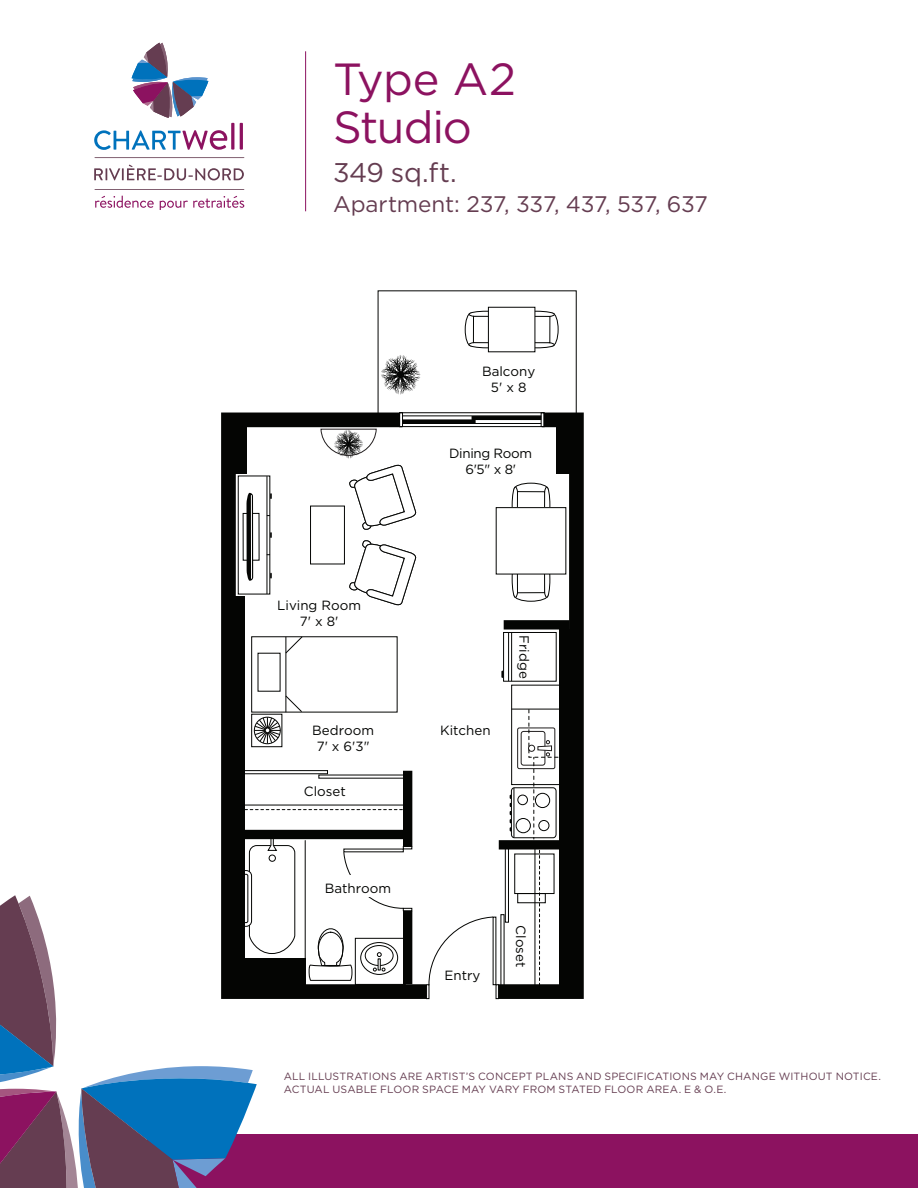
<style>
.page{position:relative;width:918px;height:1188px;background:#fff}
.page>*{position:absolute;margin:0;border:0;box-sizing:border-box;transform-origin:0 0}
.t1{font:45px/48px "Gotham HTF";letter-spacing:-.025em;color:#8c1260}
.t2{font:27px "Gotham HTF";letter-spacing:-.01em;color:#653d51}
.t3{font:22.5px "Gotham HTF";letter-spacing:-.01em;color:#653d51}
.t4{font:13.35px/16px "Gotham HTF";color:#040503;text-align:center}
.t5{font:13.35px/16px "Gotham HTF";letter-spacing:-.025em;color:#040503;text-align:center}
.t6{font:10.5px/13.5px "Gotham HTF";letter-spacing:.015em;color:#653d51}
</style>
<div class="page">
<svg style="left:221px;top:405px;width:220px;height:595px"></svg>
<svg style="left:484px;top:412px;width:100px;height:588px"></svg>
<div style="left:403px;top:911px;width:9px;height:73px;background:#040503"></div>
<div style="left:403px;top:771px;width:9px;height:76px;background:#040503"></div>
<div style="left:499px;top:840px;width:68px;height:10px;background:#040503"></div>
<div style="left:504px;top:620px;width:66px;height:10px;background:#040503"></div>
<div style="left:240px;top:830px;width:170px;height:9px;background:#040503"></div>
<div style="left:559px;top:630px;width:17px;height:362px;background:#040503"></div>
<div style="left:228px;top:596px;width:16px;height:396px;background:#040503"></div>
<div style="left:465px;top:313px;width:12px;height:33px;border:1px solid #040503;border-radius:50%"></div>
<div style="left:469px;top:341px;width:36px;height:7px;border:1px solid #040503;border-radius:50%"></div>
<svg style="left:469px;top:311px;width:35px;height:7px"></svg>
<div style="left:469px;top:311px;width:36px;height:7px;border:1px solid #040503;border-radius:50%"></div>
<svg style="left:473px;top:316px;width:15px;height:28px"></svg>
<div style="left:546px;top:313px;width:13px;height:33px;border:1px solid #040503;border-radius:50%"></div>
<svg style="left:519px;top:311px;width:35px;height:7px"></svg>
<div style="left:519px;top:311px;width:36px;height:7px;border:1px solid #040503;border-radius:50%"></div>
<svg style="left:519px;top:342px;width:35px;height:6px"></svg>
<div style="left:519px;top:341px;width:36px;height:7px;border:1px solid #040503;border-radius:50%"></div>
<svg style="left:535px;top:316px;width:16px;height:27px"></svg>
<div style="left:488px;top:307px;width:47px;height:45px;background:#fff"></div>
<svg style="left:381px;top:355px;width:40px;height:40px"></svg>
<hr style="left:305px;top:841px;width:1px;height:121px;background:#040503">
<svg style="left:539px;top:849px;width:1px;height:141px"></svg>
<hr style="left:535px;top:845px;width:1px;height:145px;background:#040503">
<div style="left:514px;top:854px;width:40px;height:40px;border:1px solid #040503"></div>
<div style="left:517px;top:893px;width:29px;height:10px;border:1px solid #040503"></div>
<svg style="left:308px;top:925px;width:45px;height:56px"></svg>
<svg style="left:360px;top:942px;width:38px;height:33px"></svg>
<div style="left:355px;top:938px;width:51px;height:47px;border:1px solid #040503"></div>
<div style="left:517px;top:728px;width:38px;height:41px;border:1px solid #211e1e;border-radius:2px"></div>
<div style="left:521px;top:731px;width:24px;height:35px;border:1px solid #211e1e;border-radius:3px"></div>
<div style="left:511px;top:685px;width:52px;height:100px;border:1px solid #040503"></div>
<div style="left:503px;top:632px;width:54px;height:50px;border:1px solid #040503"></div>
<hr style="left:508px;top:633px;width:1px;height:48px;background:#040503">
<hr style="left:511px;top:633px;width:1px;height:48px;background:#040503">
<div style="left:511px;top:787px;width:45px;height:51px;border:1px solid #040503;border-radius:3px"></div>
<div style="left:517px;top:795px;width:11px;height:10px;border:1px solid #040503;border-radius:50%"></div>
<hr style="left:514px;top:788px;width:1px;height:50px;background:#040503">
<div style="left:516px;top:818px;width:15px;height:15px;border:1px solid #040503;border-radius:50%"></div>
<hr style="left:512px;top:709px;width:53px;height:1px;background:#040503">
<svg style="left:528px;top:709px;width:35px;height:130px"></svg>
<div style="left:311px;top:506px;width:33px;height:58px;background:#fff"></div>
<div style="left:310px;top:506px;width:35px;height:58px;border:1px solid #040503"></div>
<div style="left:514px;top:483px;width:34px;height:12px;background:#fff;border-radius:50%"></div>
<div style="left:514px;top:483px;width:34px;height:13px;border:1px solid #040503;border-radius:50%"></div>
<svg style="left:543px;top:487px;width:7px;height:37px"></svg>
<div style="left:543px;top:487px;width:7px;height:37px;border:1px solid #040503;border-radius:50%"></div>
<svg style="left:512px;top:487px;width:7px;height:36px"></svg>
<div style="left:512px;top:487px;width:7px;height:37px;border:1px solid #040503;border-radius:50%"></div>
<svg style="left:517px;top:491px;width:28px;height:16px"></svg>
<div style="left:514px;top:589px;width:34px;height:12px;background:#fff;border-radius:50%"></div>
<div style="left:514px;top:589px;width:34px;height:13px;border:1px solid #040503;border-radius:50%"></div>
<svg style="left:543px;top:561px;width:7px;height:36px"></svg>
<div style="left:543px;top:560px;width:7px;height:38px;border:1px solid #040503;border-radius:50%"></div>
<svg style="left:512px;top:561px;width:7px;height:36px"></svg>
<div style="left:512px;top:561px;width:7px;height:37px;border:1px solid #040503;border-radius:50%"></div>
<svg style="left:517px;top:574px;width:28px;height:20px"></svg>
<div style="left:496px;top:508px;width:70px;height:66px;background:#fff"></div>
<svg style="left:320px;top:428px;width:57px;height:31px"></svg>
<svg style="left:247px;top:493px;width:6px;height:88px"></svg>
<hr style="left:251px;top:495px;width:1px;height:83px;background:#fff">
<hr style="left:267px;top:476px;width:1px;height:118px;background:#040503">
<svg style="left:349px;top:540px;width:68px;height:65px"></svg>
<svg style="left:349px;top:465px;width:68px;height:65px"></svg>
<hr style="left:285px;top:637px;width:1px;height:75px;background:#040503">
<svg style="left:285px;top:638px;width:18px;height:16px"></svg>
<div style="left:252px;top:714px;width:30px;height:33px;background:#fff"></div>
<div style="left:251px;top:714px;width:31px;height:33px;border:1px solid #040503"></div>
<div style="left:254px;top:717px;width:26px;height:27px;background:#555655;border-radius:50%"></div>
<div style="left:254px;top:717px;width:27px;height:27px;border:1px solid #040503;border-radius:50%"></div>
<svg style="left:254px;top:695px;width:49px;height:48px"></svg>
<div style="left:399px;top:412px;width:4px;height:15px;border:1px solid #040503"></div>
<div style="left:541px;top:412px;width:3px;height:15px;border:1px solid #040503"></div>
<div style="left:399px;top:412px;width:145px;height:15px;border:1px solid #040503"></div>
<svg style="left:402px;top:419px;width:74px;height:4px"></svg>
<hr style="left:472px;top:416px;width:69px;height:4px;background:#040503">
<hr style="left:402px;top:423px;width:139px;height:1px;background:#040503">
<hr style="left:402px;top:415px;width:139px;height:1px;background:#040503">
<div style="left:496px;top:984px;width:3px;height:15px;border:1px solid #040503"></div>
<div style="left:426px;top:984px;width:3px;height:15px;border:1px solid #040503"></div>
<svg style="left:427px;top:916px;width:71px;height:83px"></svg>
<svg style="left:343px;top:846px;width:69px;height:65px"></svg>
<div style="left:343px;top:875px;width:33px;height:22px;background:#fff"></div>
<div style="left:147px;top:1134px;width:771px;height:54px;background:#8c1260"></div>
<svg style="left:0;top:837px;width:296px;height:351px"></svg>
<hr style="left:305px;top:51px;width:1px;height:160px;background:#8c1260">
<svg style="left:94px;top:130px;width:133px;height:20px"></svg>
<hr style="left:231px;top:123px;width:3px;height:27px;background:#8c1260">
<hr style="left:240px;top:123px;width:3px;height:27px;background:#8c1260">
<svg style="left:132px;top:43px;width:76px;height:75px"></svg>
<svg style="left:95px;top:196px;width:149px;height:14px"></svg>
<svg style="left:95px;top:157px;width:149px;height:1px"></svg>
<svg style="left:95px;top:189px;width:149px;height:1px"></svg>
<svg style="left:94px;top:165px;width:150px;height:15px"></svg>
<h1 class="t1" style="left:333px;top:55px;width:185px">Type A2<br>Studio</h1>
<p class="t2" style="left:333px;top:157px;width:125px">349 sq.ft.</p>
<p class="t3" style="left:333px;top:191px;width:377px">Apartment: 237, 337, 437, 537, 637</p>
<p class="t4" style="left:482px;top:363px;width:55px">Balcony<br>5' x 8</p>
<p class="t4" style="left:277px;top:597px;width:85px">Living Room<br>7' x 8'</p>
<p class="t5" style="left:449px;top:445px;width:85px">Dining Room<br>6'5" x 8'</p>
<p class="t4" style="left:533px;top:635px;width:45px;rotate:90deg">Fridge</p>
<p class="t4" style="left:312px;top:722px;width:63px">Bedroom<br>7' x 6'3"</p>
<p class="t4" style="left:440px;top:722px;width:52px">Kitchen</p>
<p class="t4" style="left:304px;top:783px;width:43px">Closet</p>
<p class="t4" style="left:325px;top:880px;width:68px">Bathroom</p>
<p class="t4" style="left:445px;top:967px;width:37px">Entry</p>
<p class="t4" style="left:529px;top:925px;width:43px;rotate:90deg">Closet</p>
<p class="t6" style="left:284px;top:1069px;width:599px">ALL ILLUSTRATIONS ARE ARTIST’S CONCEPT PLANS AND SPECIFICATIONS MAY CHANGE WITHOUT NOTICE.<br>ACTUAL USABLE FLOOR SPACE MAY VARY FROM STATED FLOOR AREA. E &amp; O.E.</p>
</div>
